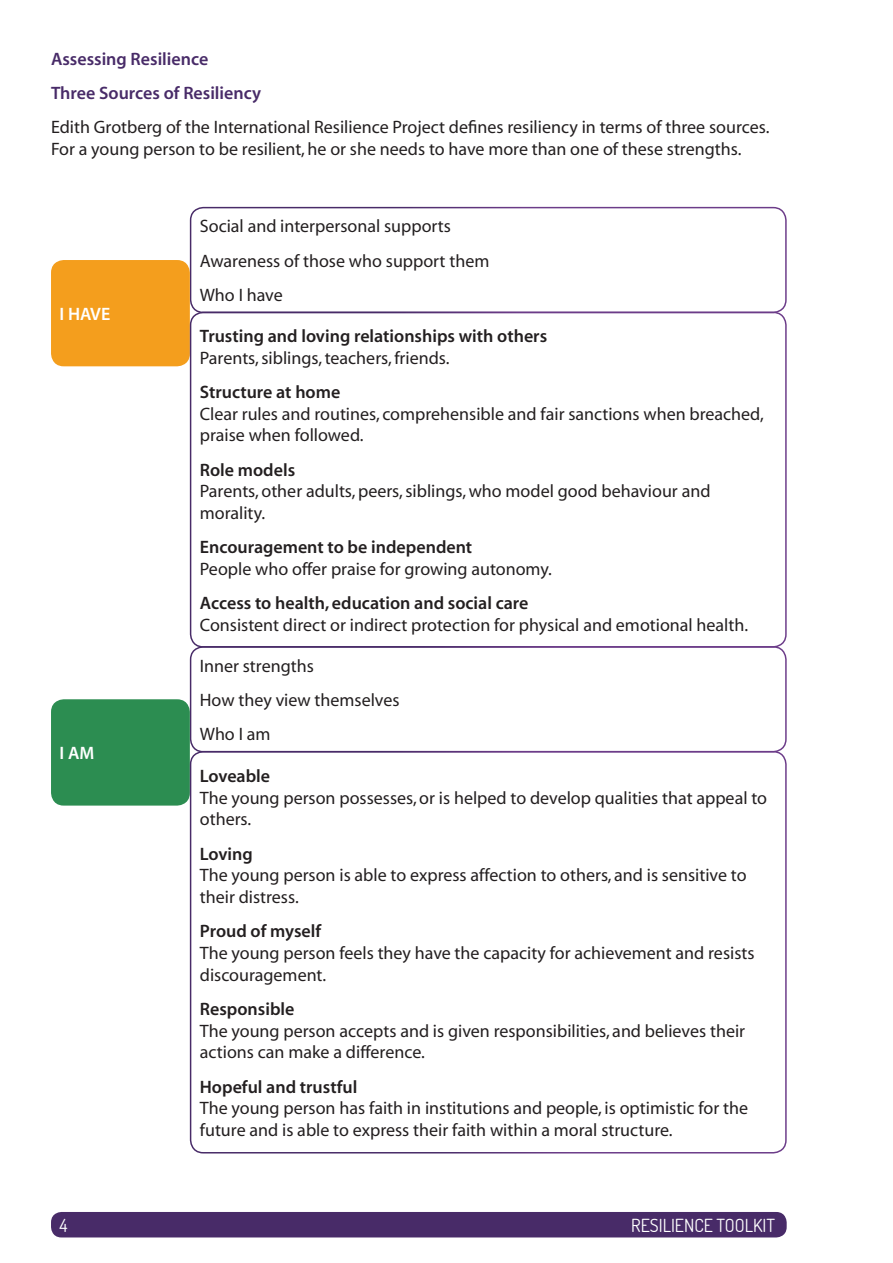
<style>
.page{position:relative;width:893px;height:1263px;background:#fff}
.page>*{position:absolute;margin:0;border:0;box-sizing:border-box;transform-origin:0 0}
.t1{font:18px/21.6px "Myriad";color:#231f20}
.t2{font:600 18px "Myriad";color:#231f20}
.t3{font:600 18px/34.3px "Myriad";color:#482b68}
.t4{font:18px "Dosis";color:#fff}
.t5{font:600 18px "Myriad";color:#fff}
</style>
<div class="page">
<div style="left:51px;top:1212px;width:736px;height:25px;background:#482b68;border-radius:10px"></div>
<div style="left:190px;top:207px;width:597px;height:106px;border:2px solid #fff;border-radius:13px"></div>
<div style="left:190px;top:646px;width:597px;height:106px;border:2px solid #fff;border-radius:13px"></div>
<div style="left:51px;top:699px;width:139px;height:107px;background:#2c8d51;border-radius:13px"></div>
<div style="left:51px;top:260px;width:139px;height:106px;background:#f49e1d;border-radius:13px"></div>
<div style="left:190px;top:312px;width:597px;height:336px;border:2px solid #fff;border-radius:13px"></div>
<div style="left:190px;top:751px;width:597px;height:402px;border:2px solid #fff;border-radius:13px"></div>
<p class="t3" style="left:51px;top:42px;width:212px">Assessing Resilience<br>Three Sources of Resiliency</p>
<p class="t1" style="left:51px;top:117px;width:720px">Edith Grotberg of the International Resilience Project defines resiliency in terms of three sources.<br>For a young person to be resilient, he or she needs to have more than one of these strengths.</p>
<p class="t5" style="left:60px;top:305px;width:52px">I HAVE</p>
<p class="t5" style="left:60px;top:744px;width:36px">I AM</p>
<p class="t1" style="left:200px;top:210px;width:291px;line-height:34.3px">Social and interpersonal supports<br>Awareness of those who support them<br>Who I have</p>
<p class="t2" style="left:200px;top:327px;width:349px">Trusting and loving relationships with others</p>
<p class="t1" style="left:200px;top:348px;width:251px">Parents, siblings, teachers, friends.</p>
<p class="t2" style="left:200px;top:383px;width:142px">Structure at home</p>
<p class="t1" style="left:200px;top:404px;width:565px">Clear rules and routines, comprehensible and fair sanctions when breached, praise when followed.</p>
<p class="t2" style="left:200px;top:460px;width:97px">Role models</p>
<p class="t1" style="left:200px;top:481px;width:512px">Parents, other adults, peers, siblings, who model good behaviour and morality.</p>
<p class="t2" style="left:200px;top:538px;width:274px">Encouragement to be independent</p>
<p class="t1" style="left:200px;top:559px;width:353px">People who offer praise for growing autonomy.</p>
<p class="t2" style="left:200px;top:594px;width:330px">Access to health, education and social care</p>
<p class="t1" style="left:200px;top:615px;width:550px">Consistent direct or indirect protection for physical and emotional health.</p>
<p class="t1" style="left:200px;top:649px;width:201px;line-height:34.3px">Inner strengths<br>How they view themselves<br>Who I am</p>
<p class="t2" style="left:200px;top:767px;width:72px">Loveable</p>
<p class="t1" style="left:200px;top:788px;width:569px">The young person possesses, or is helped to develop qualities that appeal to others.</p>
<p class="t2" style="left:200px;top:845px;width:54px">Loving</p>
<p class="t1" style="left:200px;top:865px;width:548px">The young person is able to express affection to others, and is sensitive to their distress.</p>
<p class="t2" style="left:200px;top:922px;width:123px">Proud of myself</p>
<p class="t1" style="left:200px;top:943px;width:556px">The young person feels they have the capacity for achievement and resists discouragement.</p>
<p class="t2" style="left:200px;top:1000px;width:96px">Responsible</p>
<p class="t1" style="left:200px;top:1020px;width:547px">The young person accepts and is given responsibilities, and believes their actions can make a difference.</p>
<p class="t2" style="left:200px;top:1077px;width:159px">Hopeful and trustful</p>
<p class="t1" style="left:200px;top:1098px;width:550px">The young person has faith in institutions and people, is optimistic for the future and is able to express their faith within a moral structure.</p>
<p class="t4" style="left:60px;top:1213px;width:9px">4</p>
<p class="t4" style="left:631px;top:1213px;width:145px">RESILIENCE TOOLKIT</p>
</div>
